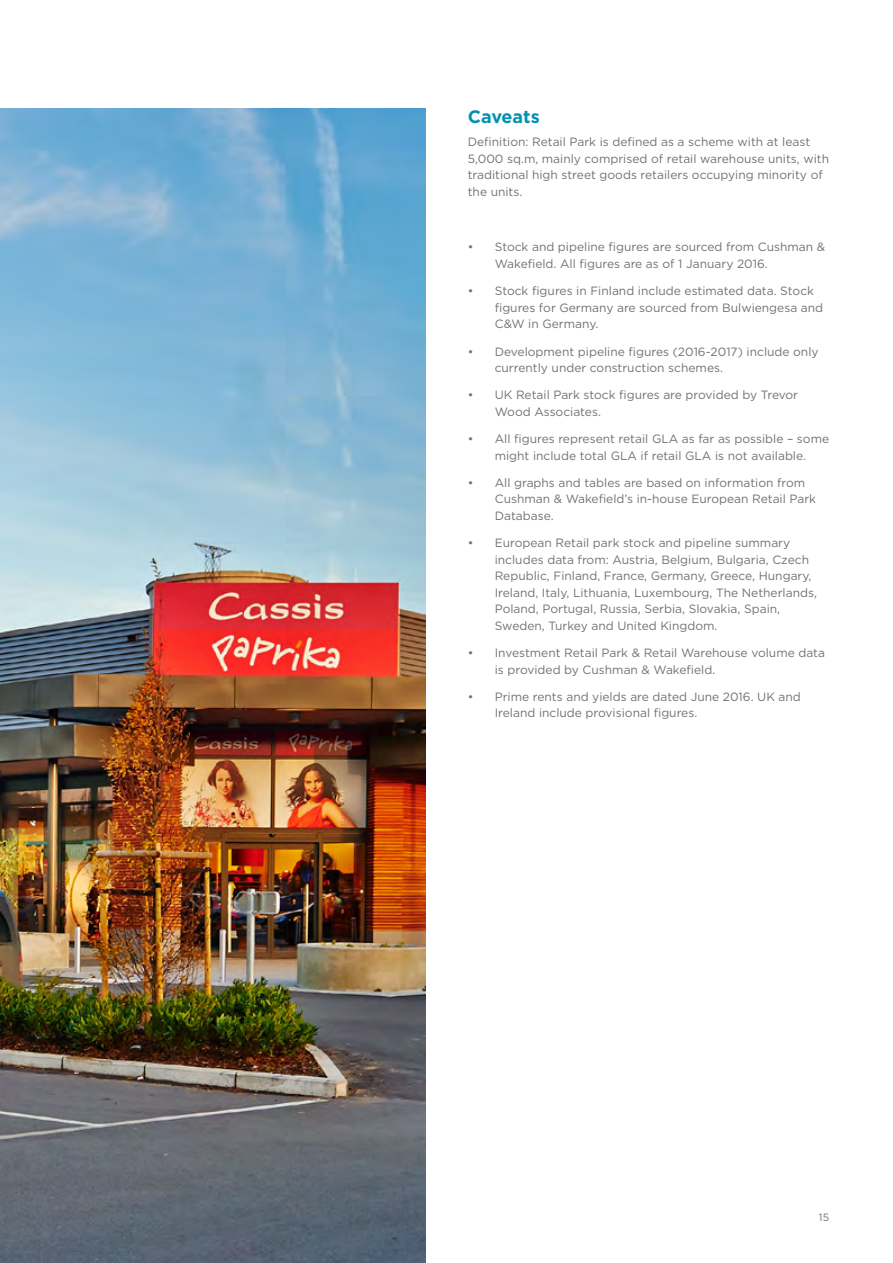
<style>
.page{position:relative;width:893px;height:1263px;background:#fff}
.page>*{position:absolute;margin:0;border:0;box-sizing:border-box;transform-origin:0 0}
.t1{font:700 18px "Gotham";color:#0091b3}
.t2{font:12px/16.5px "Gotham";color:#707272}
.t3{font:10.5px "Gotham";color:#707272}
</style>
<div class="page">
<img style="left:0;top:108px;width:425px;height:1155px">
<h1 class="t1" style="left:468px;top:105px;width:73px">Caveats</h1>
<p class="t2" style="left:468px;top:133px;width:363px">Definition: Retail Park is defined as a scheme with at least 5,000 sq.m, mainly comprised of retail warehouse units, with traditional high street goods retailers occupying minority of the units.</p>
<p class="t2" style="left:495px;top:239px;width:332px;text-indent:-27px">• Stock and pipeline figures are sourced from Cushman &amp;<br>Wakefield. All figures are as of 1 January 2016.</p>
<p class="t2" style="left:495px;top:282px;width:330px;text-indent:-27px">• Stock figures in Finland include estimated data. Stock figures for Germany are sourced from Bulwiengesa and<br>C&amp;W in Germany.</p>
<p class="t2" style="left:495px;top:343px;width:325px;text-indent:-27px">• Development pipeline figures (2016-2017) include only currently under construction schemes.</p>
<p class="t2" style="left:495px;top:387px;width:305px;text-indent:-27px">• UK Retail Park stock figures are provided by Trevor<br>Wood Associates.</p>
<p class="t2" style="left:468px;top:430px;width:363px;text-align:center">• All figures represent retail GLA as far as possible – some might include total GLA if retail GLA is not available.</p>
<p class="t2" style="left:495px;top:474px;width:323px;text-indent:-27px">• All graphs and tables are based on information from<br>Cushman &amp; Wakefield’s in-house European Retail Park<br>Database.</p>
<p class="t2" style="left:495px;top:534px;width:324px;text-indent:-27px">• European Retail park stock and pipeline summary includes data from: Austria, Belgium, Bulgaria, Czech Republic, Finland, France, Germany, Greece, Hungary, Ireland, Italy, Lithuania, Luxembourg, The Netherlands, Poland, Portugal, Russia, Serbia, Slovakia, Spain, Sweden, Turkey and United Kingdom.</p>
<p class="t2" style="left:495px;top:644px;width:332px;text-indent:-27px">• Investment Retail Park &amp; Retail Warehouse volume data is provided by Cushman &amp; Wakefield.</p>
<p class="t2" style="left:495px;top:688px;width:308px;text-indent:-27px">• Prime rents and yields are dated June 2016. UK and<br>Ireland include provisional figures.</p>
<p class="t3" style="left:819px;top:1210px;width:12px">15</p>
</div>
